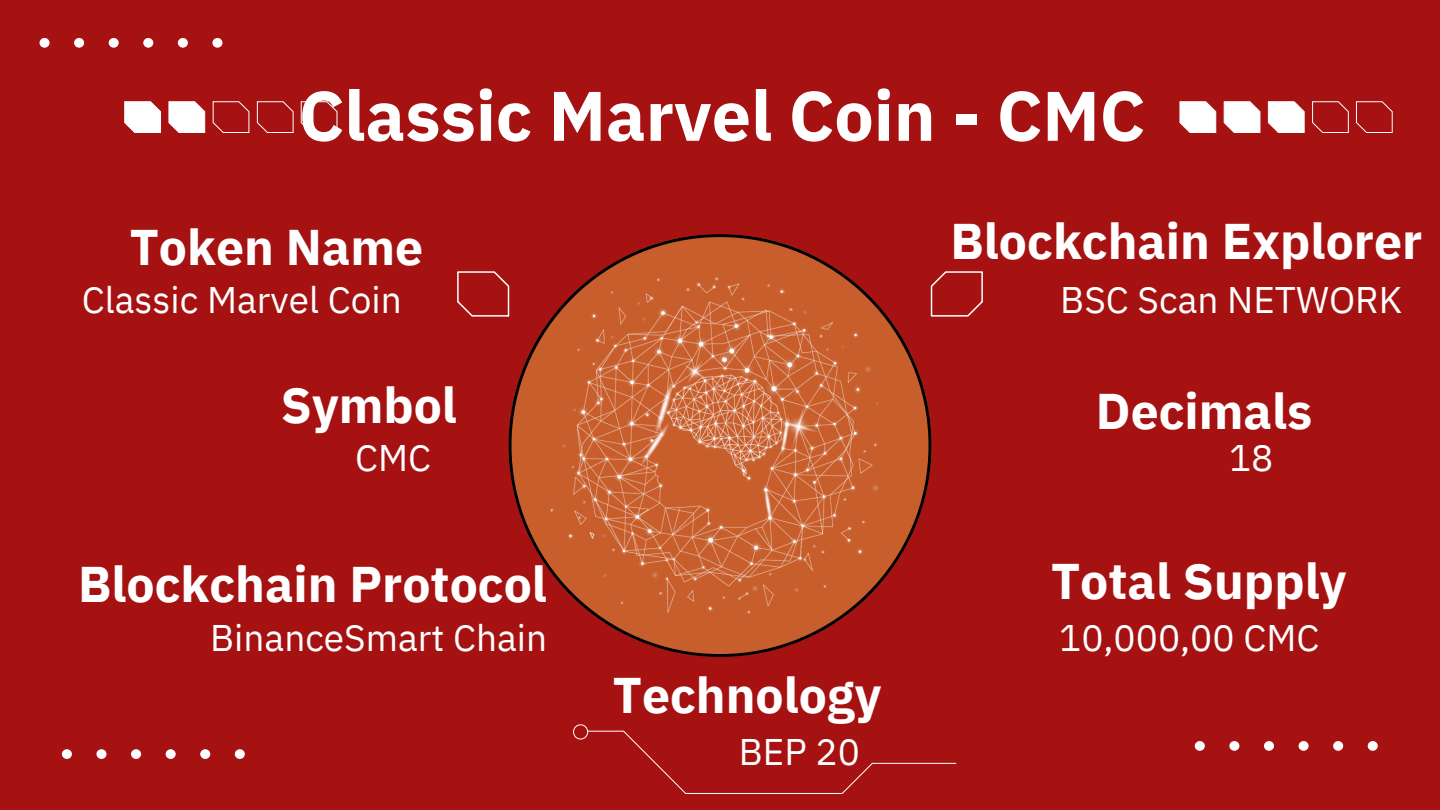
<style>
.page{position:relative;width:1440px;height:810px;background:#a61111}
.page>*{position:absolute;margin:0;border:0;box-sizing:border-box;transform-origin:0 0}
.t1{font:700 70px "IBM Plex Sans";color:#fff}
.t2{font:700 50px "IBM Plex Sans";color:#fff}
.t3{font:37px "IBM Plex Sans";color:#fff}
</style>
<div class="page">
<div style="left:39px;top:38px;width:11px;height:10px;background:#fff;border-radius:50%"></div>
<div style="left:74px;top:38px;width:10px;height:10px;background:#fff;border-radius:50%"></div>
<div style="left:109px;top:38px;width:10px;height:10px;background:#fff;border-radius:50%"></div>
<div style="left:143px;top:38px;width:10px;height:10px;background:#fff;border-radius:50%"></div>
<div style="left:178px;top:38px;width:10px;height:10px;background:#fff;border-radius:50%"></div>
<div style="left:212px;top:38px;width:10px;height:10px;background:#fff;border-radius:50%"></div>
<svg style="left:587px;top:730px;width:369px;height:64px"></svg>
<div style="left:573px;top:725px;width:15px;height:14px;border:1px solid #fff;border-radius:50%"></div>
<svg style="left:508px;top:234px;width:424px;height:423px"></svg>
<img style="left:549px;top:277px;width:337px;height:337px">
<svg style="left:124px;top:101px;width:37px;height:32px"></svg>
<svg style="left:168px;top:101px;width:37px;height:32px"></svg>
<svg style="left:212px;top:101px;width:38px;height:32px"></svg>
<svg style="left:257px;top:101px;width:37px;height:32px"></svg>
<svg style="left:300px;top:101px;width:38px;height:32px"></svg>
<svg style="left:457px;top:271px;width:52px;height:46px"></svg>
<svg style="left:931px;top:271px;width:52px;height:46px"></svg>
<div style="left:1195px;top:741px;width:10px;height:10px;background:#fff;border-radius:50%"></div>
<div style="left:1229px;top:741px;width:10px;height:10px;background:#fff;border-radius:50%"></div>
<div style="left:1264px;top:741px;width:10px;height:10px;background:#fff;border-radius:50%"></div>
<div style="left:1299px;top:741px;width:10px;height:10px;background:#fff;border-radius:50%"></div>
<div style="left:1333px;top:741px;width:10px;height:10px;background:#fff;border-radius:50%"></div>
<div style="left:1368px;top:741px;width:10px;height:10px;background:#fff;border-radius:50%"></div>
<div style="left:62px;top:749px;width:10px;height:10px;background:#fff;border-radius:50%"></div>
<div style="left:96px;top:749px;width:11px;height:10px;background:#fff;border-radius:50%"></div>
<div style="left:131px;top:749px;width:10px;height:10px;background:#fff;border-radius:50%"></div>
<div style="left:166px;top:749px;width:10px;height:10px;background:#fff;border-radius:50%"></div>
<div style="left:200px;top:749px;width:10px;height:10px;background:#fff;border-radius:50%"></div>
<div style="left:235px;top:749px;width:10px;height:10px;background:#fff;border-radius:50%"></div>
<svg style="left:1180px;top:101px;width:36px;height:32px"></svg>
<svg style="left:1223px;top:101px;width:38px;height:32px"></svg>
<svg style="left:1268px;top:101px;width:37px;height:32px"></svg>
<svg style="left:1312px;top:101px;width:37px;height:32px"></svg>
<svg style="left:1356px;top:101px;width:37px;height:32px"></svg>
<p class="t1" style="left:299px;top:69px;width:848px">Classic Marvel Coin - CMC</p>
<p class="t2" style="left:130px;top:214px;width:295px">Token Name</p>
<p class="t3" style="left:82px;top:275px;width:322px">Classic Marvel Coin</p>
<p class="t2" style="left:281px;top:371px;width:178px">Symbol</p>
<p class="t3" style="left:355px;top:433px;width:77px">CMC</p>
<p class="t2" style="left:78px;top:551px;width:471px">Blockchain Protocol</p>
<p class="t3" style="left:210px;top:613px;width:338px">BinanceSmart Chain</p>
<p class="t2" style="left:613px;top:661px;width:270px">Technology</p>
<p class="t3" style="left:739px;top:727px;width:123px">BEP 20</p>
<p class="t2" style="left:950px;top:207px;width:473px">Blockchain Explorer</p>
<p class="t3" style="left:1060px;top:275px;width:344px">BSC Scan NETWORK</p>
<p class="t2" style="left:1096px;top:377px;width:218px">Decimals</p>
<p class="t3" style="left:1229px;top:433px;width:46px">18</p>
<p class="t2" style="left:1051px;top:547px;width:297px">Total Supply</p>
<p class="t3" style="left:1059px;top:613px;width:262px">10,000,00 CMC</p>
</div>
